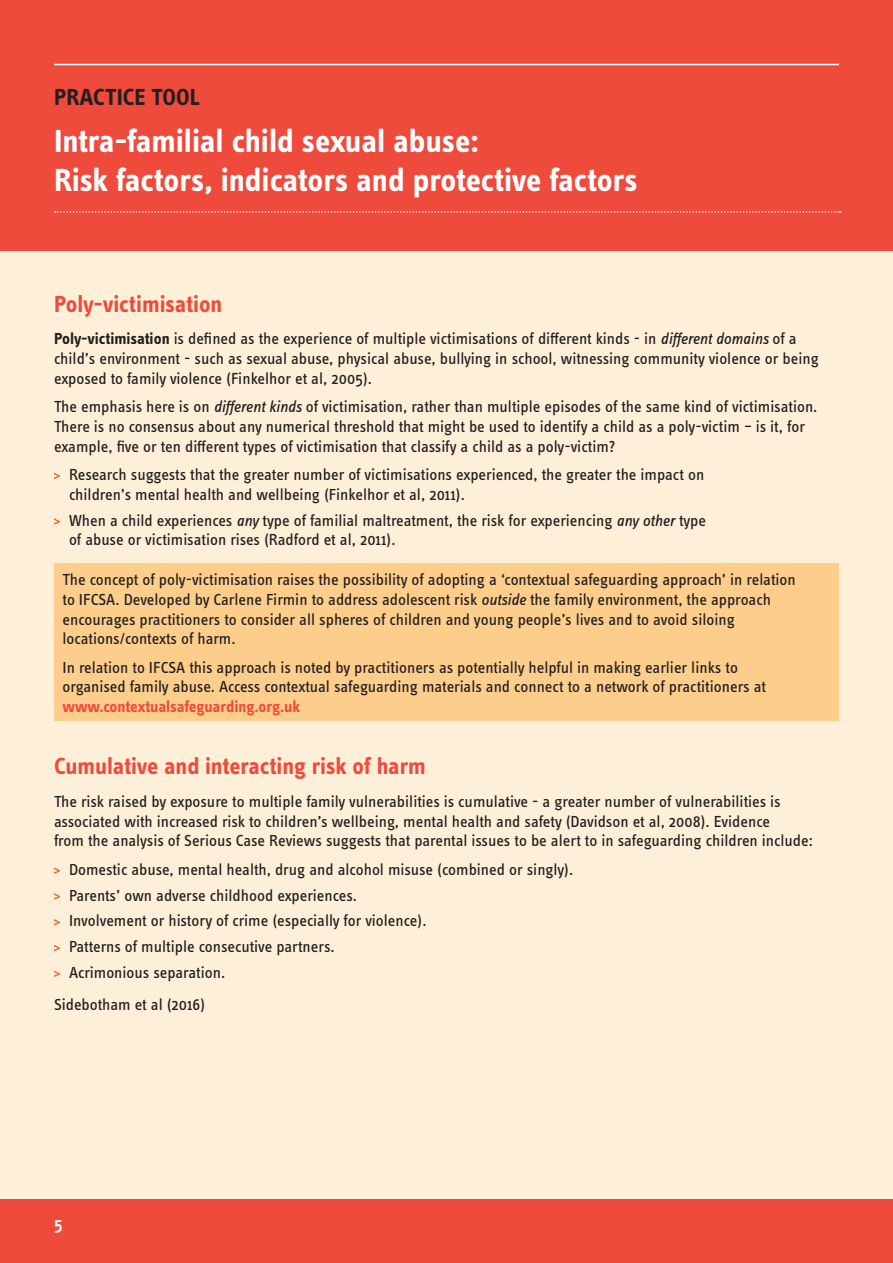
<style>
.page{position:relative;width:893px;height:1263px;background:#fff}
.page>*{position:absolute;margin:0;border:0;box-sizing:border-box;transform-origin:0 0}
.t1{font:700 33px/39.6px "Info Text Pro";color:#fff}
.t2{font:700 24px "Info Text Pro";color:#ef4b3d}
.t3{font:700 24px "Info Text Pro";color:#231f20}
.t4{font:600 18px "Info Text Pro";color:#fff}
.t5{font:16.5px/19.8px "Info Text Pro";color:#231f20}
.t6{font:700 16.5px "Info Text Pro";letter-spacing:-.005em;color:#ef4b3d}
.s1{font-weight:700}
.s2{font-style:italic}
</style>
<div class="page">
<div style="left:0;top:227px;width:893px;height:991px;background:#feefd8"></div>
<div style="left:0;top:0;width:893px;height:251px;background:#ef4b3d"></div>
<div style="left:0;top:1199px;width:893px;height:64px;background:#ef4b3d"></div>
<hr style="left:54px;top:64px;width:785px;height:1px;background:#fff">
<svg style="left:55px;top:211px;width:786px;height:2px"></svg>
<svg style="left:54px;top:473px;width:6px;height:6px"></svg>
<svg style="left:54px;top:518px;width:6px;height:7px"></svg>
<div style="left:54px;top:563px;width:784px;height:158px;background:#fdcd8b"></div>
<svg style="left:54px;top:867px;width:6px;height:7px"></svg>
<svg style="left:54px;top:893px;width:6px;height:6px"></svg>
<svg style="left:54px;top:919px;width:6px;height:6px"></svg>
<svg style="left:54px;top:945px;width:6px;height:6px"></svg>
<svg style="left:54px;top:971px;width:6px;height:6px"></svg>
<h2 class="t3" style="left:54px;top:83px;width:148px">PRACTICE TOOL</h2>
<h1 class="t1" style="left:54px;top:120px;width:585px">Intra-familial child sexual abuse:<br>Risk factors, indicators and protective factors</h1>
<h2 class="t2" style="left:54px;top:289px;width:170px">Poly-victimisation</h2>
<p class="t5" style="left:54px;top:328px;width:766px"><span class="s1">Poly-victimisation</span> is defined as the experience of multiple victimisations of different kinds - in <span class="s2">different domains</span> of a child’s environment - such as sexual abuse, physical abuse, bullying in school, witnessing community violence or being exposed to family violence (Finkelhor et al, 2005).</p>
<p class="t5" style="left:54px;top:396px;width:765px">The emphasis here is on <span class="s2">different kinds</span> of victimisation, rather than multiple episodes of the same kind of victimisation.<br>There is no consensus about any numerical threshold that might be used to identify a child as a poly-victim – is it, for example, five or ten different types of victimisation that classify a child as a poly-victim?</p>
<p class="t5" style="left:69px;top:464px;width:637px">Research suggests that the greater number of victimisations experienced, the greater the impact on children’s mental health and wellbeing (Finkelhor et al, 2011).</p>
<p class="t5" style="left:69px;top:510px;width:639px">When a child experiences <span class="s2">any</span> type of familial maltreatment, the risk for experiencing <span class="s2">any other</span> type of abuse or victimisation rises (Radford et al, 2011).</p>
<p class="t5" style="left:63px;top:569px;width:735px">The concept of poly-victimisation raises the possibility of adopting a ‘contextual safeguarding approach’ in relation to IFCSA. Developed by Carlene Firmin to address adolescent risk <span class="s2">outside</span> the family environment, the approach encourages practitioners to consider all spheres of children and young people’s lives and to avoid siloing locations/contexts of harm.</p>
<p class="t5" style="left:63px;top:657px;width:705px">In relation to IFCSA this approach is noted by practitioners as potentially helpful in making earlier links to organised family abuse. Access contextual safeguarding materials and connect to a network of practitioners at</p>
<p class="t6" style="left:63px;top:697px;width:239px">www.contextualsafeguarding.org.uk</p>
<h2 class="t2" style="left:54px;top:752px;width:373px">Cumulative and interacting risk of harm</h2>
<p class="t5" style="left:54px;top:791px;width:760px">The risk raised by exposure to multiple family vulnerabilities is cumulative - a greater number of vulnerabilities is associated with increased risk to children’s wellbeing, mental health and safety (Davidson et al, 2008). Evidence<br>from the analysis of Serious Case Reviews suggests that parental issues to be alert to in safeguarding children include:</p>
<p class="t5" style="left:69px;top:856px;width:506px;line-height:25.8px">Domestic abuse, mental health, drug and alcohol misuse (combined or singly).<br>Parents’ own adverse childhood experiences.<br>Involvement or history of crime (especially for violence).<br>Patterns of multiple consecutive partners.<br>Acrimonious separation.</p>
<p class="t5" style="left:54px;top:994px;width:153px">Sidebotham et al (2016)</p>
<p class="t4" style="left:54px;top:1213px;width:10px">5</p>
</div>
